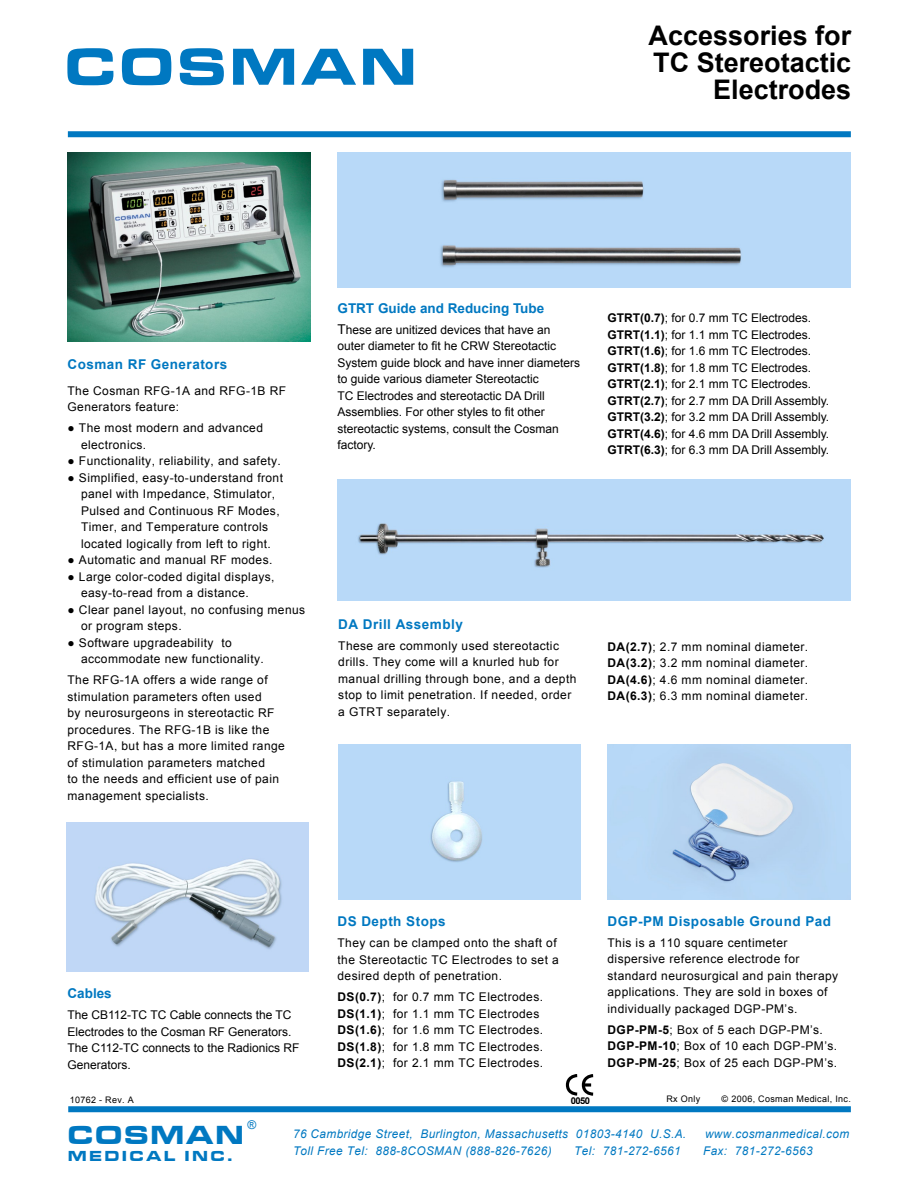
<style>
.page{position:relative;width:918px;height:1188px;background:#fff}
.page>*{position:absolute;margin:0;border:0;box-sizing:border-box;transform-origin:0 0}
.t1{font:54px "Microgramma D Bold Exte";letter-spacing:.1em;color:#0078c1}
.t2{font:700 27px/27px "Arial";color:#000;text-align:right}
.t3{font:27px "Microgramma D Bold Exte";letter-spacing:.1em;color:#0078c1}
.t4{font:15px "Microgramma D Bold Exte";color:#0078c1}
.t5{font:700 13.5px "Arial";letter-spacing:.035em;color:#0078c1}
.t6{font:700 13.5px "Arial";color:#0078c1}
.t7{font:12px/16.5px "Arial";letter-spacing:.035em;color:#000}
.t8{font:12px/16.5px "Arial";color:#000}
.t9{font:italic 12px "Arial";letter-spacing:.035em;color:#0078c1}
.t10{font:12px "Arial";color:#0078c1}
.t11{font:700 9.45px "Arial";color:#000}
.t12{font:9px "Arial";letter-spacing:.035em;color:#000}
.s1{font-size:13.5px}
.s2{font-weight:700}
</style>
<div class="page">
<div style="left:68px;top:131px;width:783px;height:6px;background:#0078c1"></div>
<div style="left:68px;top:1106px;width:783px;height:6px;background:#0078c1"></div>
<svg style="left:565px;top:1074px;width:29px;height:22px"></svg>
<img style="left:68px;top:152px;width:242px;height:189px">
<div style="left:338px;top:744px;width:242px;height:155px;background:#b8d9f8"></div>
<img style="left:338px;top:152px;width:512px;height:135px">
<img style="left:338px;top:479px;width:512px;height:122px">
<img style="left:66px;top:823px;width:243px;height:149px">
<img style="left:608px;top:744px;width:242px;height:155px">
<h1 class="t1" style="left:66px;top:30px;width:352px">COSMAN</h1>
<h2 class="t2" style="left:649px;top:23px;width:204px">Accessories for<br>TC Stereotactic<br>Electrodes</h2>
<p class="t5" style="left:68px;top:355px;width:161px">Cosman RF Generators</p>
<p class="t7" style="left:68px;top:382px;width:220px">The Cosman RFG-1A and RFG-1B RF<br>Generators feature:</p>
<p class="t7" style="left:81px;top:420px;width:184px;text-indent:-14px">● The most modern and advanced electronics.</p>
<p class="t7" style="left:68px;top:453px;width:215px">● Functionality, reliability, and safety.</p>
<p class="t7" style="left:81px;top:469px;width:204px;text-indent:-14px">● Simplified, easy-to-understand front panel with Impedance, Stimulator, Pulsed and Continuous RF Modes, Timer, and Temperature controls located logically from left to right.</p>
<p class="t7" style="left:68px;top:552px;width:207px">● Automatic and manual RF modes.</p>
<p class="t7" style="left:81px;top:568px;width:195px;text-indent:-14px">● Large color-coded digital displays, easy-to-read from a distance.</p>
<p class="t7" style="left:81px;top:601px;width:226px;text-indent:-14px">● Clear panel layout, no confusing menus or program steps.</p>
<p class="t7" style="left:81px;top:634px;width:184px;text-indent:-14px">● Software upgradeability to accommodate new functionality.</p>
<p class="t7" style="left:68px;top:672px;width:219px">The RFG-1A offers a wide range of stimulation parameters often used<br>by neurosurgeons in stereotactic RF procedures. The RFG-1B is like the RFG-1A, but has a more limited range of stimulation parameters matched<br>to the needs and efficient use of pain management specialists.</p>
<p class="t6" style="left:338px;top:299px;width:208px">GTRT Guide and Reducing Tube</p>
<p class="t8" style="left:338px;top:321px;width:244px"><span class="s1">T</span>hese are unitized devices that have an outer diameter to fit he CRW Stereotactic System guide block and have inner diameters to guide various diameter Stereotactic<br>TC Electrodes and stereotactic DA Drill Assemblies. For other styles to fit other stereotactic systems, consult the Cosman factory.</p>
<p class="t8" style="left:608px;top:310px;width:223px"><span class="s2">GTRT(0.7)</span>; for 0.7 mm TC Electrodes.<br><span class="s2">GTRT(1.1)</span>; for 1.1 mm TC Electrodes.<br><span class="s2">GTRT(1.6)</span>; for 1.6 mm TC Electrodes.<br><span class="s2">GTRT(1.8)</span>; for 1.8 mm TC Electrodes.<br><span class="s2">GTRT(2.1)</span>; for 2.1 mm TC Electrodes.<br><span class="s2">GTRT(2.7)</span>; for 2.7 mm DA Drill Assembly.<br><span class="s2">GTRT(3.2)</span>; for 3.2 mm DA Drill Assembly.<br><span class="s2">GTRT(4.6)</span>; for 4.6 mm DA Drill Assembly.<br><span class="s2">GTRT(6.3)</span>; for 6.3 mm DA Drill Assembly.</p>
<p class="t5" style="left:338px;top:615px;width:126px">DA Drill Assembly</p>
<p class="t7" style="left:338px;top:637px;width:240px">These are commonly used stereotactic drills. They come will a knurled hub for manual drilling through bone, and a depth stop to limit penetration. If needed, order a GTRT separately.</p>
<p class="t7" style="left:608px;top:638px;width:202px;text-align:justify"><span class="s2">DA(2.7)</span>; 2.7 mm nominal diameter.<br><span class="s2">DA(3.2)</span>; 3.2 mm nominal diameter.<br><span class="s2">DA(4.6)</span>; 4.6 mm nominal diameter.<br><span class="s2">DA(6.3)</span>; 6.3 mm nominal diameter.</p>
<p class="t5" style="left:68px;top:985px;width:46px">Cables</p>
<p class="t8" style="left:68px;top:1007px;width:233px">The CB112-TC TC Cable connects the TC<br>Electrodes to the Cosman RF Generators.<br>The C112-TC connects to the Radionics RF<br>Generators.</p>
<p class="t12" style="left:70px;top:1094px;width:66px">10762 - Rev. A</p>
<p class="t5" style="left:338px;top:913px;width:110px">DS Depth Stops</p>
<p class="t7" style="left:338px;top:935px;width:223px">They can be clamped onto the shaft of the Stereotactic TC Electrodes to set a desired depth of penetration.</p>
<p class="t7" style="left:338px;top:989px;width:207px"><span class="s2">DS(0.7)</span>; for 0.7 mm TC Electrodes.<br><span class="s2">DS(1.1)</span>; for 1.1 mm TC Electrodes <span class="s2">DS(1.6)</span>; for 1.6 mm TC Electrodes.<br><span class="s2">DS(1.8)</span>; for 1.8 mm TC Electrodes.<br><span class="s2">DS(2.1)</span>; for 2.1 mm TC Electrodes.</p>
<p class="t11" style="left:571px;top:1094px;width:21px">0050</p>
<p class="t5" style="left:608px;top:912px;width:225px">DGP-PM Disposable Ground Pad</p>
<p class="t7" style="left:608px;top:934px;width:232px">This is a 110 square centimeter dispersive reference electrode for standard neurosurgical and pain therapy applications. They are sold in boxes of individually packaged DGP-PM’s.</p>
<p class="t7" style="left:608px;top:1021px;width:231px"><span class="s2">DGP-PM-5</span>; Box of 5 each DGP-PM’s.<br><span class="s2">DGP-PM-10</span>; Box of 10 each DGP-PM’s.<br><span class="s2">DGP-PM-25</span>; Box of 25 each DGP-PM’s.</p>
<p class="t12" style="left:666px;top:1093px;width:35px">Rx Only</p>
<p class="t12" style="left:722px;top:1092px;width:131px">© 2006, Cosman Medical, Inc.</p>
<p class="t10" style="left:248px;top:1117px;width:10px">®</p>
<h2 class="t3" style="left:68px;top:1117px;width:177px">COSMAN</h2>
<p class="t4" style="left:68px;top:1146px;width:79px">MEDICA</p>
<p class="t4" style="left:164px;top:1146px;width:35px">L INC</p>
<p class="t4" style="left:227px;top:1146px;width:6px">.</p>
<p class="t9" style="left:293px;top:1126px;width:395px">76 Cambridge Street, Burlington, Massachusetts 01803-4140 U.S.A.</p>
<p class="t9" style="left:705px;top:1126px;width:146px">www.cosmanmedical.com</p>
<p class="t9" style="left:293px;top:1143px;width:260px">Toll Free Tel: 888-8COSMAN (888-826-7626)</p>
<p class="t9" style="left:574px;top:1143px;width:108px">Tel: 781-272-6561</p>
<p class="t9" style="left:703px;top:1143px;width:111px">Fax: 781-272-6563</p>
</div>
